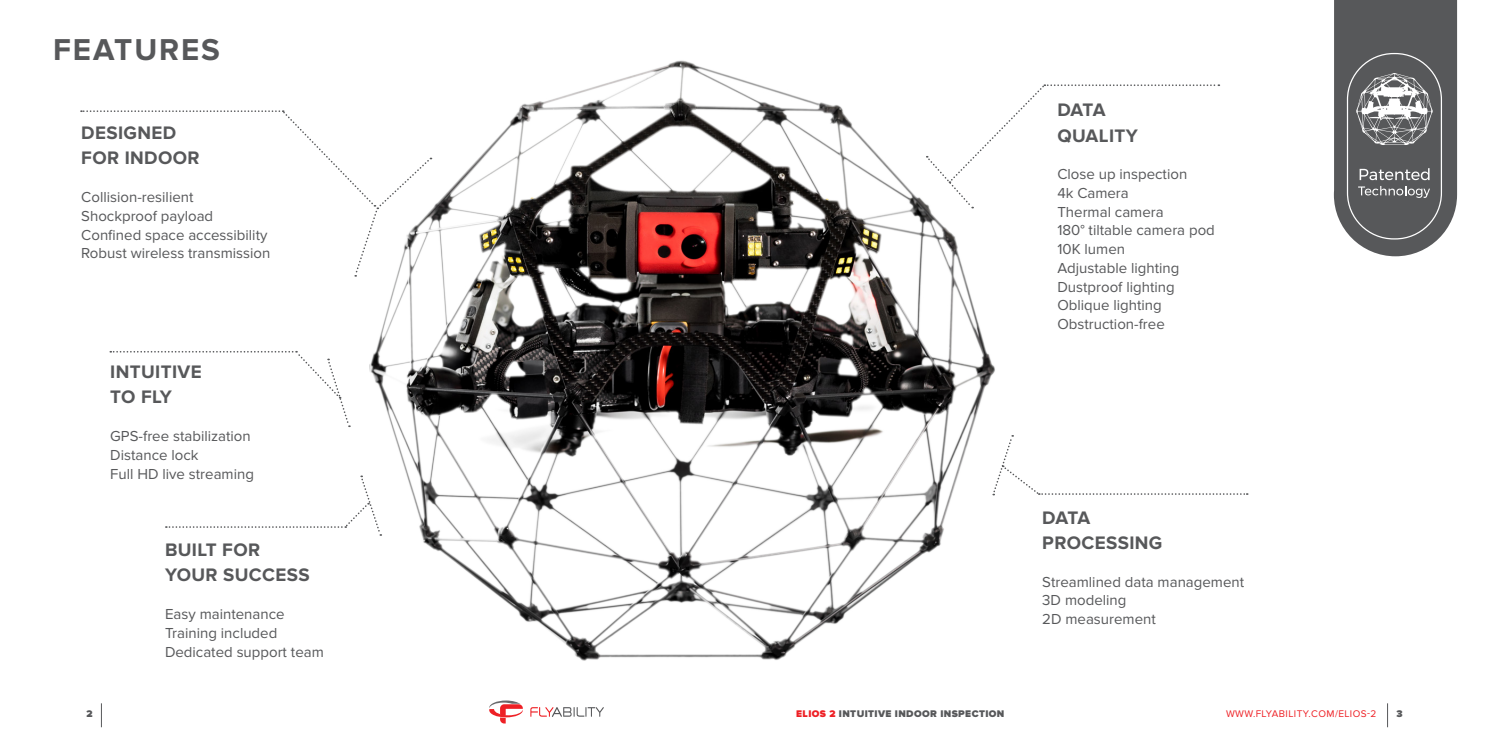
<style>
.page{position:relative;width:1489px;height:745px;background:#fff}
.page>*{position:absolute;margin:0;border:0;box-sizing:border-box;transform-origin:0 0}
.title_bold{font:700 31.25px "Proxima Nova";letter-spacing:.06em;color:#57585a}
.text_small_titles{font:700 18.75px/25px "Proxima Nova";letter-spacing:.02em;color:#57585a}
.text{font:15px "Proxima Nova";color:#57585a}
.t1{font:900 10px "Proxima Nova";letter-spacing:.04em;color:#57585a}
.t2{font:10px "Proxima Nova";letter-spacing:.04em;color:#ee2025}
.s1{color:#ee2025}
</style>
<div class="page">
<img style="left:369px;top:60px;width:626px;height:601px">
<svg style="left:1333px;top:0;width:123px;height:256px;background:#6f7072"></svg>
<svg style="left:101px;top:703px;width:1px;height:23px"></svg>
<svg style="left:110px;top:351px;width:240px;height:76px"></svg>
<svg style="left:992px;top:435px;width:255px;height:60px"></svg>
<svg style="left:926px;top:84px;width:293px;height:124px"></svg>
<svg style="left:166px;top:475px;width:216px;height:60px"></svg>
<svg style="left:81px;top:110px;width:350px;height:166px"></svg>
<svg style="left:489px;top:700px;width:34px;height:23px"></svg>
<svg style="left:530px;top:707px;width:73px;height:9px"></svg>
<p class="title_bold" style="left:53px;top:32px;width:168px">FEATURES</p>
<p class="text_small_titles" style="left:81px;top:121px;width:120px">DESIGNED<br>FOR INDOOR</p>
<p class="text" style="left:81px;top:188px;width:114px">Collision-resilient</p>
<p class="text" style="left:81px;top:207px;width:133px">Shockproof payload</p>
<p class="text" style="left:81px;top:226px;width:188px">Confined space accessibility</p>
<p class="text" style="left:81px;top:244px;width:190px">Robust wireless transmission</p>
<p class="text_small_titles" style="left:110px;top:360px;width:93px">INTUITIVE<br>TO FLY</p>
<p class="text" style="left:110px;top:427px;width:142px">GPS-free stabilization</p>
<p class="text" style="left:110px;top:446px;width:90px">Distance lock</p>
<p class="text" style="left:110px;top:464px;width:145px">Full HD live streaming</p>
<p class="text_small_titles" style="left:165px;top:537px;width:146px">BUILT FOR<br>YOUR SUCCESS</p>
<p class="text" style="left:165px;top:605px;width:121px">Easy maintenance</p>
<p class="text" style="left:165px;top:623px;width:114px">Training included</p>
<p class="text" style="left:165px;top:642px;width:160px">Dedicated support team</p>
<p class="text_small_titles" style="left:1057px;top:98px;width:82px">DATA<br>QUALITY</p>
<p class="text" style="left:1057px;top:165px;width:131px">Close up inspection</p>
<p class="text" style="left:1057px;top:184px;width:73px">4k Camera</p>
<p class="text" style="left:1057px;top:203px;width:108px">Thermal camera</p>
<p class="text" style="left:1057px;top:221px;width:159px">180° tiltable camera pod</p>
<p class="text" style="left:1057px;top:240px;width:69px">10K lumen</p>
<p class="text" style="left:1057px;top:259px;width:124px">Adjustable lighting</p>
<p class="text" style="left:1057px;top:278px;width:119px">Dustproof lighting</p>
<p class="text" style="left:1057px;top:296px;width:106px">Oblique lighting</p>
<p class="text" style="left:1057px;top:315px;width:109px">Obstruction-free</p>
<p class="text_small_titles" style="left:1042px;top:505px;width:122px">DATA<br>PROCESSING</p>
<p class="text" style="left:1042px;top:572px;width:203px">Streamlined data management</p>
<p class="text" style="left:1042px;top:591px;width:86px">3D modeling</p>
<p class="text" style="left:1042px;top:610px;width:115px">2D measurement</p>
<p class="t1" style="left:86px;top:707px;width:8px">2</p>
<p class="t1" style="left:796px;top:707px;width:210px"><span class="s1">ELIOS 2</span> INTUITIVE INDOOR INSPECTION</p>
<p class="t2" style="left:1225px;top:707px;width:152px">WWW.FLYABILITY.COM/ELIOS-2</p>
<p class="t1" style="left:1396px;top:707px;width:8px">3</p>
</div>
